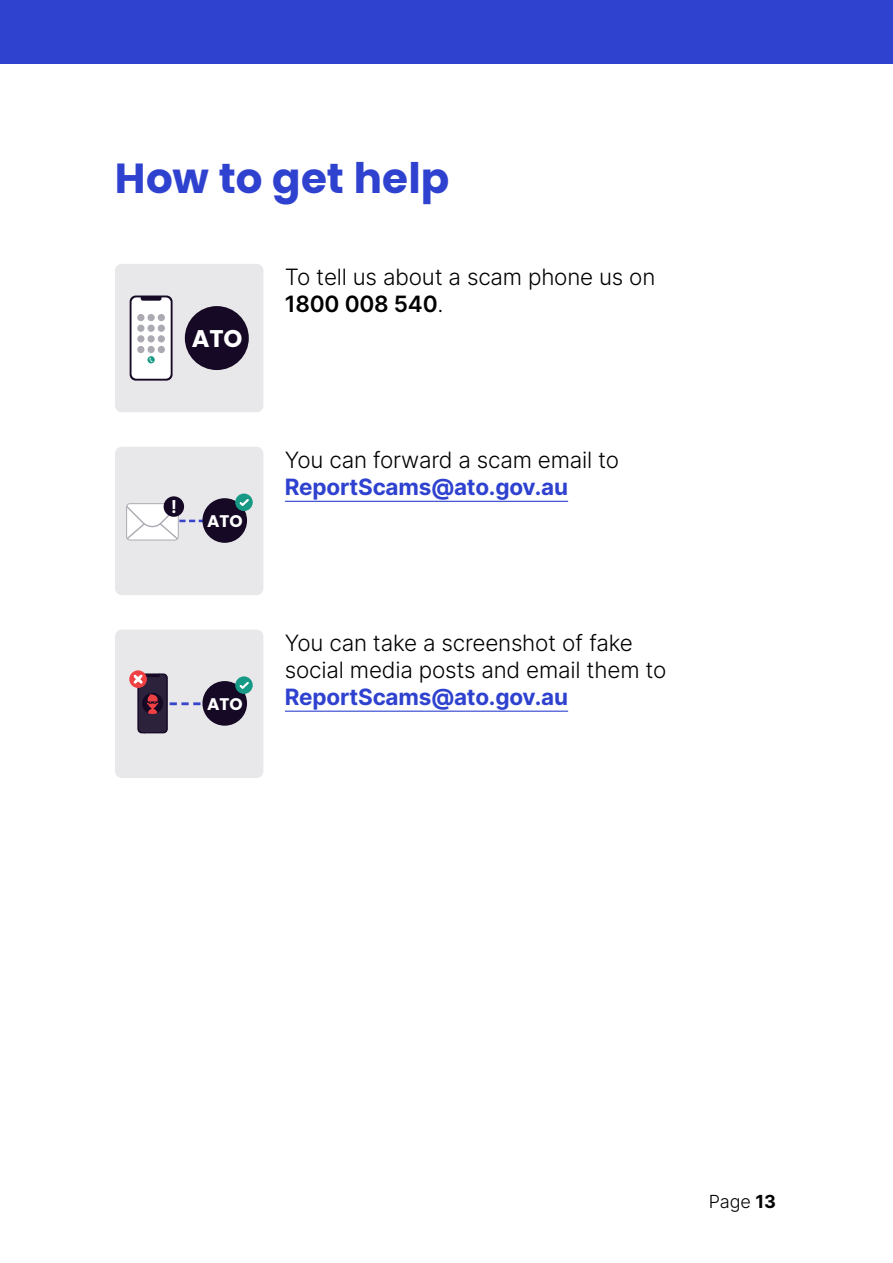
<style>
.page{position:relative;width:893px;height:1263px;background:#fff}
.page>*{position:absolute;margin:0;border:0;box-sizing:border-box;transform-origin:0 0}
.t1{font:700 42px "Poppins";letter-spacing:.005em;color:#2f42cf}
.t2{font:700 24.15px "Poppins";color:#fff}
.t3{font:300 22.5px/27px "Inter";letter-spacing:-.01em;color:#000}
.t4{font:700 22.5px "Inter";letter-spacing:-.01em;color:#2f42cf}
.t5{font:300 18px "Inter";color:#000}
.t6{font:700 17.7px "Inter";color:#fff}
.t7{font:700 16.8px "Poppins";letter-spacing:-.005em;color:#fff}
.s1{font-weight:600}
.s2{font-weight:700}
</style>
<div class="page">
<div style="left:0;top:0;width:893px;height:64px;background:#2f42cf"></div>
<svg style="left:115px;top:630px;width:148px;height:148px;background:#c9c5cb"></svg>
<svg style="left:115px;top:447px;width:148px;height:148px;background:#d7d6da"></svg>
<div style="left:126px;top:503px;width:52px;height:37px;border:1px solid #ada9b3;border-radius:3px"></div>
<div style="left:164px;top:496px;width:20px;height:21px;background:#150925;border-radius:50%"></div>
<svg style="left:115px;top:264px;width:148px;height:148px;background:#c5c2c8"></svg>
<hr style="left:285px;top:711px;width:283px;height:1px;background:#2f42cf">
<hr style="left:285px;top:501px;width:283px;height:1px;background:#2f42cf">
<h1 class="t1" style="left:115px;top:154px;width:336px">How to get help</h1>
<p class="t2" style="left:192px;top:324px;width:52px">ATO</p>
<p class="t6" style="left:171px;top:493px;width:7px">!</p>
<p class="t7" style="left:207px;top:511px;width:37px">ATO</p>
<p class="t7" style="left:207px;top:694px;width:37px">ATO</p>
<p class="t3" style="left:285px;top:263px;width:372px">To tell us about a scam phone us on<br><span class="s1">1800 008 540</span>.</p>
<p class="t3" style="left:285px;top:446px;width:336px">You can forward a scam email to</p>
<p class="t4" style="left:285px;top:470px;width:285px">ReportScams@ato.gov.au</p>
<p class="t3" style="left:285px;top:629px;width:383px">You can take a screenshot of fake social media posts and email them to</p>
<p class="t4" style="left:285px;top:680px;width:285px">ReportScams@ato.gov.au</p>
<p class="t5" style="left:709px;top:1188px;width:69px">Page <span class="s2">13</span></p>
</div>
